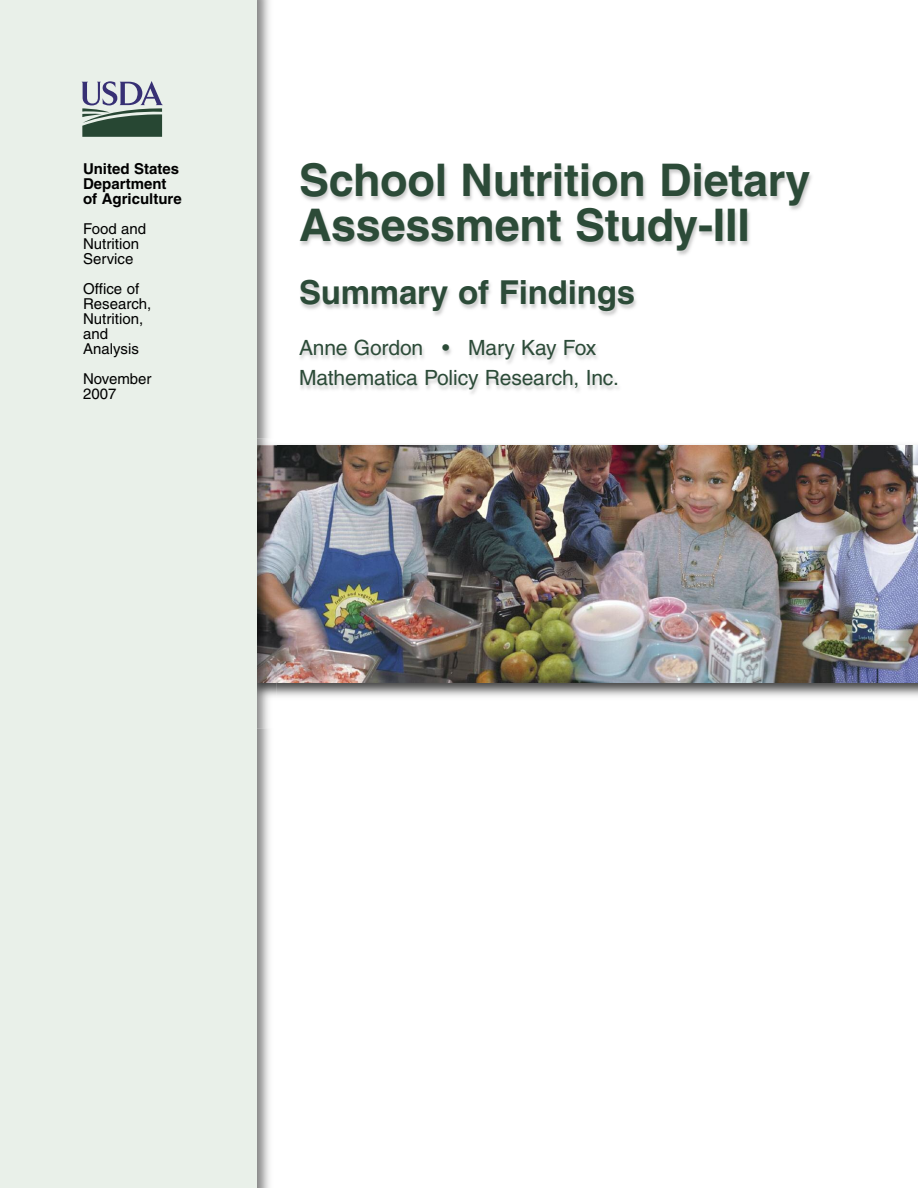
<style>
.page{position:relative;width:918px;height:1188px;background:#fff}
.page>*{position:absolute;margin:0;border:0;box-sizing:border-box;transform-origin:0 0}
.t1{font:700 45px/45px "Helvetica";letter-spacing:-.005em;color:#2c4b38}
.t2{font:700 33px "Helvetica";letter-spacing:-.005em;color:#2c4b38}
.t3{font:21px/30px "Helvetica";letter-spacing:-.005em;color:#2c4b38}
.t4{font:15px/15px "Helvetica";color:#000}
.t5{font:700 15px/15px "Helvetica";color:#000}
</style>
<div class="page">
<img style="left:277px;top:445px;width:641px;height:252px">
<img style="left:277px;top:446px;width:641px;height:236px">
<img style="left:300px;top:165px;width:512px;height:229px">
<img style="left:0;top:0;width:270px;height:1188px">
<img style="left:257px;top:439px;width:20px;height:289px">
<img style="left:257px;top:446px;width:20px;height:236px">
<div style="left:1px;top:0;width:256px;height:1188px;background:#e9f0e9"></div>
<svg style="left:82px;top:81px;width:81px;height:56px"></svg>
<p class="t5" style="left:83px;top:163px;width:100px">United States<br>Department of Agriculture</p>
<p class="t4" style="left:83px;top:223px;width:65px">Food and<br>Nutrition<br>Service</p>
<p class="t4" style="left:83px;top:283px;width:70px">Office of<br>Research,<br>Nutrition, and<br>Analysis</p>
<p class="t4" style="left:83px;top:373px;width:70px">November<br>2007</p>
<h1 class="t1" style="left:299px;top:162px;width:513px">School Nutrition Dietary<br>Assessment Study-III</h1>
<h2 class="t2" style="left:299px;top:280px;width:338px">Summary of Findings</h2>
<h3 class="t3" style="left:299px;top:334px;width:322px">Anne Gordon • Mary Kay Fox<br>Mathematica Policy Research, Inc.</h3>
</div>
